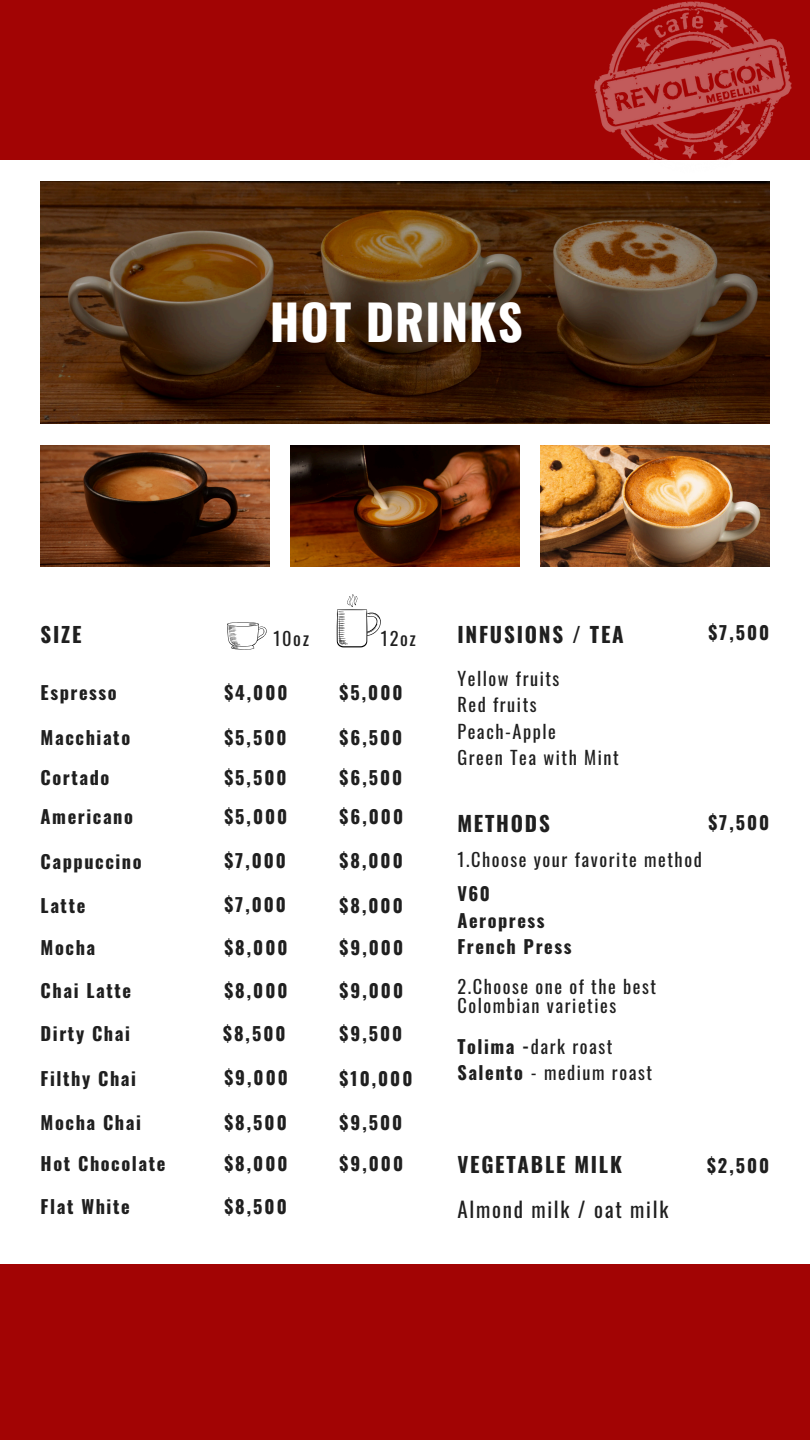
<style>
.page{position:relative;width:810px;height:1440px;background:#fff}
.page>*{position:absolute;margin:0;border:0;box-sizing:border-box;transform-origin:0 0}
.t1{font:700 48.6px "Oswald";letter-spacing:.02em;color:#fff}
.t2{font:700 21px "Oswald";letter-spacing:.085em;color:#1f1f1f}
.t3{font:21px "Oswald";letter-spacing:.085em;color:#1f1f1f}
.t4{font:700 18.3px/26.2px "Oswald";letter-spacing:.085em;color:#1f1f1f}
.t5{font:18.3px "Oswald";letter-spacing:.085em;color:#1f1f1f}
.s1{font-weight:700}
</style>
<div class="page">
<img style="left:41px;top:181px;width:729px;height:242px">
<img style="left:41px;top:445px;width:228px;height:122px">
<img style="left:290px;top:445px;width:229px;height:122px">
<img style="left:541px;top:445px;width:229px;height:122px">
<svg style="left:227px;top:622px;width:40px;height:28px"></svg>
<svg style="left:337px;top:594px;width:44px;height:53px"></svg>
<div style="left:0;top:0;width:810px;height:159px;background:#a20404"></div>
<div style="left:0;top:1264px;width:810px;height:176px;background:#a20404"></div>
<img style="left:591px;top:1px;width:203px;height:186px">
<p class="t1" style="left:270px;top:284px;width:255px">HOT DRINKS</p>
<h4 class="t2" style="left:41px;top:618px;width:42px">SIZE</h4>
<h5 class="t4" style="left:708px;top:619px;width:62px">$7,500</h5>
<p class="t2" style="left:457px;top:618px;width:168px">INFUSIONS / TEA</p>
<p class="t5" style="left:457px;top:664px;width:104px">Yellow fruits</p>
<p class="t5" style="left:457px;top:690px;width:81px">Red fruits</p>
<h5 class="t5" style="left:457px;top:717px;width:100px">Peach-Apple</h5>
<h4 class="t5" style="left:457px;top:743px;width:163px">Green Tea with Mint</h4>
<h2 class="t5" style="left:273px;top:624px;width:37px">10oz</h2>
<h5 class="t4" style="left:224px;top:678px;width:65px">$4,000</h5>
<h5 class="t4" style="left:340px;top:678px;width:64px">$5,000</h5>
<h4 class="t5" style="left:381px;top:624px;width:36px">12oz</h4>
<h1 class="t4" style="left:41px;top:678px;width:78px">Espresso</h1>
<h5 class="t4" style="left:41px;top:724px;width:91px">Macchiato</h5>
<h5 class="t4" style="left:224px;top:724px;width:64px">$5,500</h5>
<h5 class="t4" style="left:340px;top:724px;width:64px">$6,500</h5>
<h4 class="t4" style="left:41px;top:764px;width:70px">Cortado</h4>
<p class="t4" style="left:224px;top:764px;width:64px">$5,500</p>
<h5 class="t4" style="left:340px;top:764px;width:64px">$6,500</h5>
<h5 class="t4" style="left:41px;top:803px;width:94px">Americano</h5>
<h5 class="t4" style="left:224px;top:803px;width:64px">$5,000</h5>
<p class="t4" style="left:340px;top:803px;width:65px">$6,000</p>
<p class="t4" style="left:41px;top:847px;width:103px">Cappuccino</p>
<h4 class="t4" style="left:224px;top:847px;width:63px">$7,000</h4>
<h4 class="t4" style="left:340px;top:847px;width:65px">$8,000</h4>
<h4 class="t4" style="left:41px;top:891px;width:46px">Latte</h4>
<h4 class="t4" style="left:224px;top:891px;width:63px">$7,000</h4>
<h4 class="t4" style="left:340px;top:891px;width:65px">$8,000</h4>
<h4 class="t4" style="left:41px;top:933px;width:56px">Mocha</h4>
<h4 class="t4" style="left:224px;top:933px;width:65px">$8,000</h4>
<p class="t4" style="left:340px;top:933px;width:65px">$9,000</p>
<p class="t4" style="left:41px;top:977px;width:92px">Chai Latte</p>
<h4 class="t4" style="left:224px;top:977px;width:65px">$8,000</h4>
<h4 class="t4" style="left:340px;top:977px;width:65px">$9,000</h4>
<h4 class="t4" style="left:41px;top:1020px;width:91px">Dirty Chai</h4>
<h4 class="t4" style="left:223px;top:1020px;width:64px">$8,500</h4>
<h4 class="t4" style="left:340px;top:1020px;width:64px">$9,500</h4>
<h4 class="t4" style="left:41px;top:1064px;width:97px">Filthy Chai</h4>
<h4 class="t4" style="left:224px;top:1064px;width:65px">$9,000</h4>
<h2 class="t4" style="left:340px;top:1064px;width:74px">$10,000</h2>
<p class="t4" style="left:41px;top:1108px;width:102px">Mocha Chai</p>
<p class="t4" style="left:224px;top:1108px;width:64px">$8,500</p>
<p class="t4" style="left:340px;top:1108px;width:64px">$9,500</p>
<p class="t4" style="left:41px;top:1150px;width:126px">Hot Chocolate</p>
<h4 class="t4" style="left:224px;top:1150px;width:65px">$8,000</h4>
<h2 class="t4" style="left:340px;top:1150px;width:65px">$9,000</h2>
<h5 class="t4" style="left:41px;top:1193px;width:91px">Flat White</h5>
<h5 class="t4" style="left:224px;top:1193px;width:64px">$8,500</h5>
<h5 class="t2" style="left:457px;top:807px;width:94px">METHODS</h5>
<h4 class="t5" style="left:457px;top:846px;width:246px">1.Choose your favorite method</h4>
<h4 class="t4" style="left:457px;top:880px;width:116px">V60<br>Aeropress<br>French Press</h4>
<h5 class="t4" style="left:708px;top:809px;width:62px">$7,500</h5>
<h4 class="t5" style="left:457px;top:972px;width:200px">2.Choose one of the best</h4>
<h4 class="t5" style="left:457px;top:991px;width:160px">Colombian varieties</h4>
<h4 class="t5" style="left:457px;top:1032px;width:157px"><span class="s1">Tolima -</span>dark roast</h4>
<p class="t5" style="left:457px;top:1058px;width:196px"><span class="s1">Salento</span> - medium roast</p>
<h4 class="t2" style="left:457px;top:1148px;width:166px">VEGETABLE MILK</h4>
<h4 class="t3" style="left:457px;top:1193px;width:213px">Almond milk / oat milk</h4>
<h4 class="t4" style="left:707px;top:1152px;width:64px">$2,500</h4>
</div>
